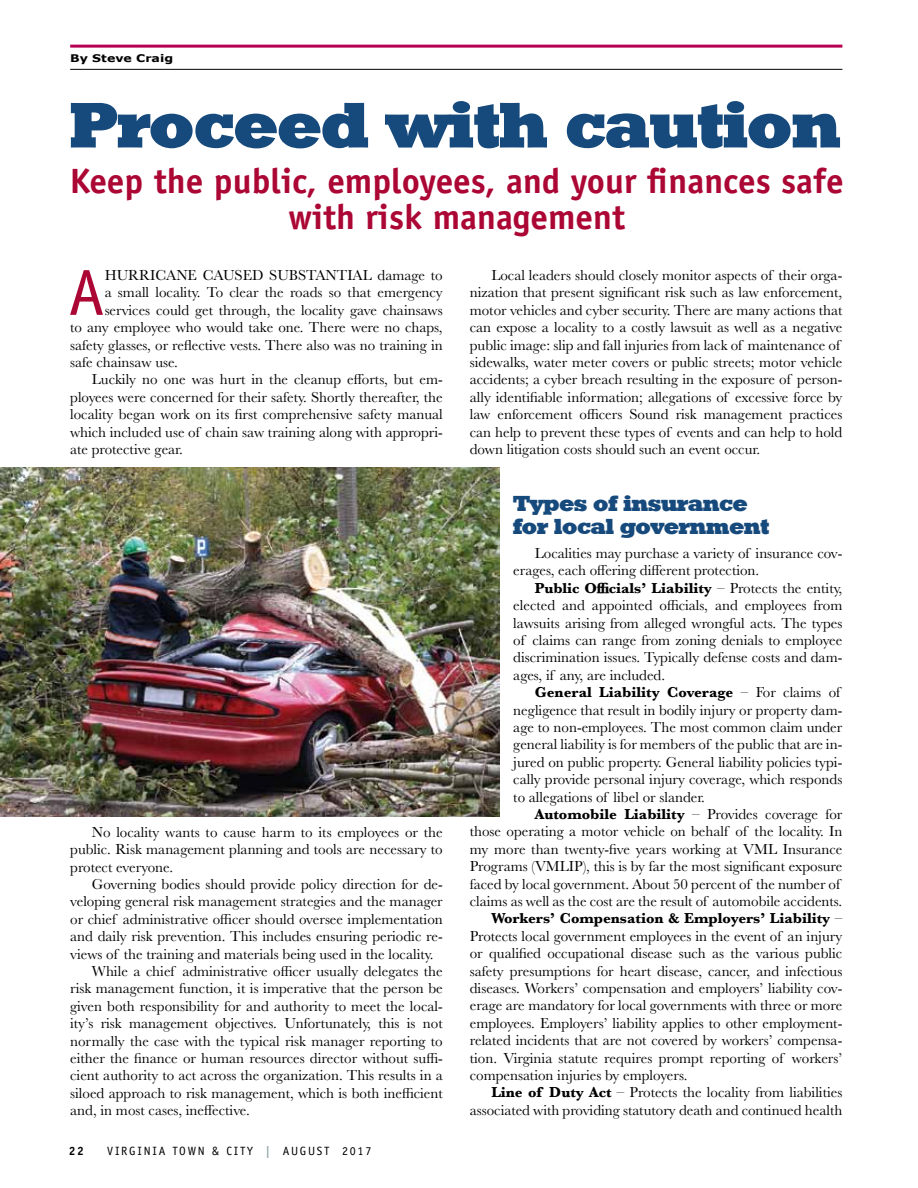
<style>
.page{position:relative;width:918px;height:1188px;background:#fff}
.page>*{position:absolute;margin:0;border:0;box-sizing:border-box;transform-origin:0 0}
.t1{font:65.25px "Officina Sans";color:#ab0634}
.t2{font:62.1px "Roland";color:#174a7c}
.t3{font:700 35.25px/36px "Officina Sans";color:#ab0634;text-align:center}
.t4{font:21px/22.5px "Roland";color:#174a7c}
.t5{font:15px/17.4px "Baskerville";color:#000}
.t6{font:700 15px "Baskerville";color:#000}
.t7{font:12px "Officina Sans";letter-spacing:.15em;color:#000}
.t8{font:700 12px "Officina Sans";color:#000}
.t9{font:700 10.5px "Verdana";color:#000;scale:1.2 1}
.s1{font-weight:700;color:#91a5a5}
.s2{font-weight:700}
.s3{font-weight:400}
</style>
<div class="page">
<hr style="left:70px;top:69px;width:772px;height:1px;background:#000">
<hr style="left:70px;top:45px;width:772px;height:3px;background:#b70050">
<img style="left:0;top:468px;width:500px;height:348px">
<p class="t9" style="left:70px;top:51px;width:87px">By Steve Craig</p>
<h2 class="t2" style="left:70px;top:93px;width:772px">Proceed with caution</h2>
<h3 class="t3" style="left:70px;top:163px;width:776px">Keep the public, employees, and your finances safe with risk management</h3>
<h1 class="t1" style="left:68px;top:255px;width:34px">A</h1>
<p class="t5" style="left:105px;top:267px;width:25px">hurr</p>
<p class="t5" style="left:150px;top:267px;width:64px">icane caus</p>
<p class="t5" style="left:243px;top:267px;width:37px">ed substa</p>
<p class="t5" style="left:326px;top:267px;width:119px">ntial damage to</p>
<p class="t5" style="left:105px;top:284px;width:340px">a small locality. To clear the roads so that emergency</p>
<p class="t5" style="left:105px;top:302px;width:340px">services could get through, the locality gave chainsaws</p>
<p class="t5" style="left:70px;top:319px;width:374px">to any employee who would take one. There were no chaps,</p>
<p class="t5" style="left:70px;top:336px;width:374px">safety glasses, or reflective vests. There also was no training in</p>
<p class="t5" style="left:70px;top:354px;width:109px">safe chainsaw use.</p>
<p class="t5" style="left:92px;top:371px;width:353px">Luckily no one was hurt in the cleanup efforts, but em-</p>
<p class="t5" style="left:70px;top:389px;width:374px">ployees were concerned for their safety. Shortly thereafter, the</p>
<p class="t5" style="left:70px;top:406px;width:374px">locality began work on its first comprehensive safety manual</p>
<p class="t5" style="left:70px;top:423px;width:374px">which included use of chain saw training along with appropri-</p>
<p class="t5" style="left:70px;top:441px;width:114px">ate protective gear.</p>
<p class="t5" style="left:70px;top:824px;width:374px;text-align:justify;text-indent:22px">No locality wants to cause harm to its employees or the public. Risk management planning and tools are necessary to protect everyone.</p>
<p class="t5" style="left:92px;top:876px;width:353px">Governing bodies should provide policy direction for de-</p>
<p class="t5" style="left:70px;top:893px;width:374px">veloping general risk management strategies and the manager</p>
<p class="t5" style="left:70px;top:911px;width:374px">or chief administrative officer should oversee implementation</p>
<p class="t5" style="left:70px;top:928px;width:374px">and daily risk prevention. This includes ensuring periodic re-</p>
<p class="t5" style="left:70px;top:945px;width:365px">views of the training and materials being used in the locality.</p>
<p class="t5" style="left:92px;top:963px;width:352px">While a chief administrative officer usually delegates the</p>
<p class="t5" style="left:70px;top:980px;width:374px">risk management function, it is imperative that the person be</p>
<p class="t5" style="left:70px;top:998px;width:374px">given both responsibility for and authority to meet the local-</p>
<p class="t5" style="left:70px;top:1015px;width:374px">ity’s risk management objectives. Unfortunately, this is not</p>
<p class="t5" style="left:70px;top:1032px;width:374px">normally the case with the typical risk manager reporting to</p>
<p class="t5" style="left:70px;top:1050px;width:374px">either the finance or human resources director without suffi-</p>
<p class="t5" style="left:70px;top:1067px;width:374px">cient authority to act across the organization. This results in a</p>
<p class="t5" style="left:70px;top:1085px;width:374px">siloed approach to risk management, which is both inefficient</p>
<p class="t5" style="left:70px;top:1102px;width:181px">and, in most cases, ineffective.</p>
<p class="t8" style="left:69px;top:1144px;width:17px">22</p>
<p class="t7" style="left:107px;top:1144px;width:266px">VIRGIN IA TO WN &amp; CITY <span class="s1">|</span> AUGUST 2017</p>
<p class="t5" style="left:470px;top:267px;width:374px;text-indent:22px">Local leaders should closely monitor aspects of their orga&shy;nization that present significant risk such as law enforcement, motor vehicles and cyber security. There are many actions that can expose a locality to a costly lawsuit as well as a negative public image: slip and fall injuries from lack of maintenance of sidewalks, water meter covers or public streets; motor vehicle accidents; a cyber breach resulting in the exposure of person&shy;ally identifiable information; allegations of excessive force by law enforcement officers Sound risk management practices can help to prevent these types of events and can help to hold down litigation costs should such an event occur.</p>
<h3 class="t4" style="left:513px;top:493px;width:257px">Types of insurance for local government</h3>
<p class="t5" style="left:513px;top:545px;width:331px;text-indent:22px">Localities may purchase a variety of insurance cov&shy;erages, each offering different protection.</p>
<p class="t5" style="left:513px;top:580px;width:331px;text-align:justify;text-indent:22px"><span class="s2">Public Officials’ Liability</span> – Protects the entity, elected and appointed officials, and employees from lawsuits arising from alleged wrongful acts. The types of claims can range from zoning denials to employee discrimination issues. Typically defense costs and dam&shy;ages, if any, are included.</p>
<p class="t5" style="left:513px;top:684px;width:331px;text-indent:22px"><span class="s2">General Liability Coverage</span> – For claims of negligence that result in bodily injury or property dam&shy;age to non-employees. The most common claim under general liability is for members of the public that are in&shy;jured on public property. General liability policies typi&shy;cally provide personal injury coverage, which responds to allegations of libel or slander.</p>
<p class="t5" style="left:535px;top:806px;width:309px"><span class="s2">Automobile Liability</span> – Provides coverage for</p>
<p class="t5" style="left:470px;top:823px;width:374px">those operating a motor vehicle on behalf of the locality. In</p>
<p class="t5" style="left:470px;top:841px;width:374px">my more than twenty-five years working at VML Insurance</p>
<p class="t5" style="left:470px;top:858px;width:374px">Programs (VMLIP), this is by far the most significant exposure</p>
<p class="t5" style="left:470px;top:875px;width:372px">faced by local government. About 50 percent of the number of</p>
<p class="t5" style="left:470px;top:893px;width:374px">claims as well as the cost are the result of automobile accidents.</p>
<p class="t6" style="left:491px;top:908px;width:352px">Workers’ Compensation &amp; Employers’ Liability <span class="s3">–</span></p>
<p class="t5" style="left:470px;top:928px;width:374px">Protects local government employees in the event of an injury</p>
<p class="t5" style="left:470px;top:945px;width:374px">or qualified occupational disease such as the various public</p>
<p class="t5" style="left:470px;top:962px;width:374px">safety presumptions for heart disease, cancer, and infectious</p>
<p class="t5" style="left:470px;top:980px;width:374px">diseases. Workers’ compensation and employers’ liability cov-</p>
<p class="t5" style="left:470px;top:997px;width:374px">erage are mandatory for local governments with three or more</p>
<p class="t5" style="left:470px;top:1015px;width:374px">employees. Employers’ liability applies to other employment-</p>
<p class="t5" style="left:470px;top:1032px;width:374px">related incidents that are not covered by workers’ compensa-</p>
<p class="t5" style="left:470px;top:1049px;width:374px">tion. Virginia statute requires prompt reporting of workers’</p>
<p class="t5" style="left:470px;top:1067px;width:219px">compensation injuries by employers.</p>
<p class="t5" style="left:491px;top:1084px;width:352px"><span class="s2">Line of Duty Act</span> – Protects the locality from liabilities</p>
<p class="t5" style="left:470px;top:1102px;width:374px">associated with providing statutory death and continued health</p>
</div>
